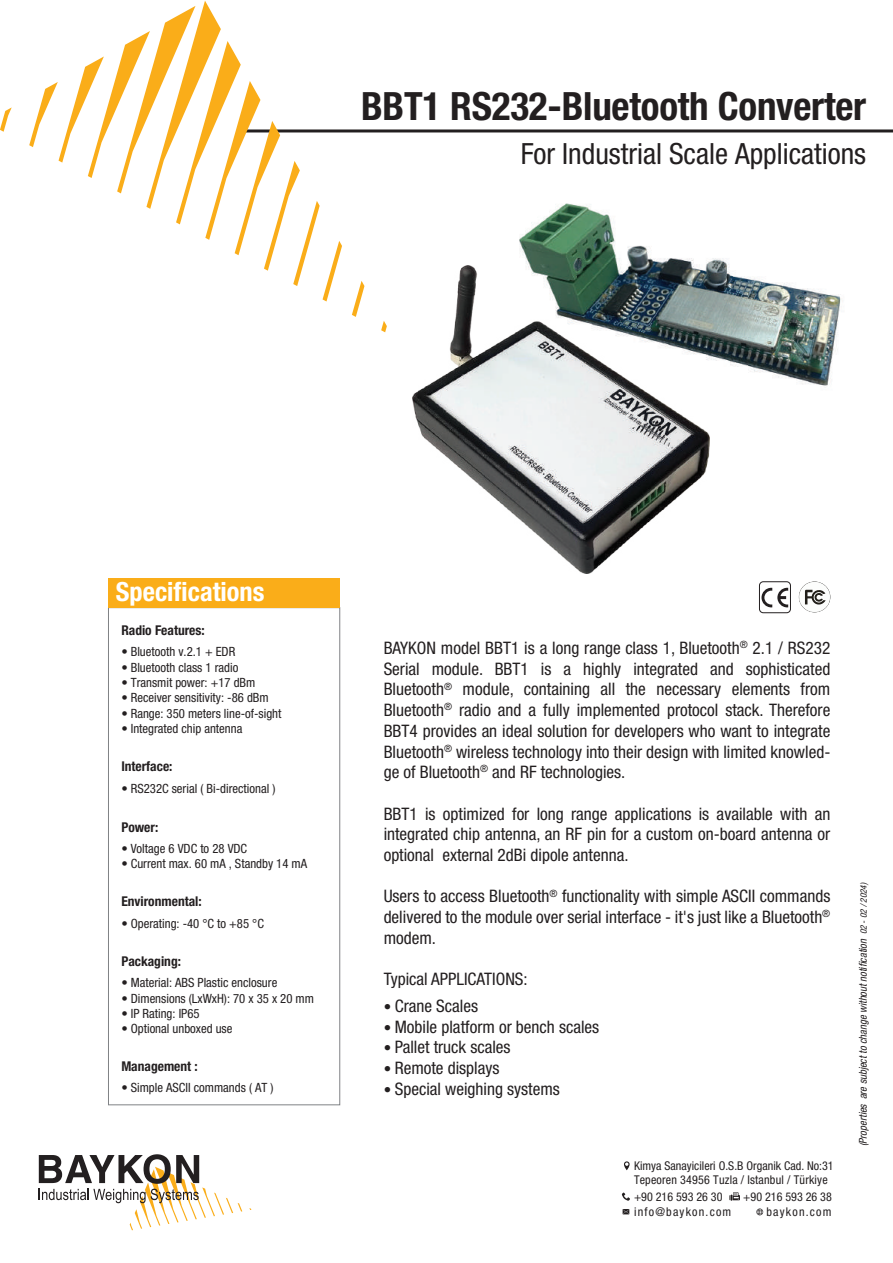
<style>
.page{position:relative;width:893px;height:1263px;background:#fff}
.page>*{position:absolute;margin:0;border:0;box-sizing:border-box;transform-origin:0 0}
.t1{font:700 condensed 39px "Helvetica Neue LT Pro";letter-spacing:-.005em;color:#231f20}
.t2{font:condensed 29.25px "Helvetica Neue LT Pro";color:#231f20}
.t3{font:700 condensed 26.4px "Helvetica Neue LT Pro";color:#fff}
.t4{font:condensed 17.25px/20.7px "Helvetica Neue LT Pro";color:#231f20;text-align:justify}
.t5{font:700 condensed 13.5px "Helvetica Neue LT Pro";color:#231f20}
.t6{font:condensed 12.75px "Helvetica Neue LT Pro";color:#231f20}
.t7{font:condensed 12px/14.5px "Helvetica Neue LT Pro";letter-spacing:.015em;color:#231f20}
.t8{font:condensed 12px/15.1px "Helvetica Neue LT Pro";letter-spacing:.1em;color:#231f20}
.t9{font:condensed 12px/15.1px "Helvetica Neue LT Pro";letter-spacing:.05em;color:#231f20;text-align:right}
.t10{font:italic condensed 10.8px "Helvetica Neue LT Pro";color:#231f20}
.s1{font-size:15px}
.s2{font-size:9px}
</style>
<div class="page">
<svg style="left:39px;top:1154px;width:203px;height:76px"></svg>
<hr style="left:240px;top:129px;width:653px;height:3px;background:#231f20">
<svg style="left:352px;top:281px;width:12px;height:36px"></svg>
<svg style="left:381px;top:321px;width:6px;height:11px"></svg>
<svg style="left:0;top:107px;width:12px;height:25px"></svg>
<svg style="left:29px;top:1px;width:313px;height:300px"></svg>
<svg style="left:623px;top:1209px;width:6px;height:5px"></svg>
<svg style="left:624px;top:1161px;width:6px;height:9px"></svg>
<svg style="left:622px;top:1192px;width:8px;height:9px"></svg>
<svg style="left:729px;top:1192px;width:11px;height:9px"></svg>
<svg style="left:756px;top:1208px;width:7px;height:7px"></svg>
<div style="left:108px;top:607px;width:232px;height:498px;border:1px solid #808285"></div>
<div style="left:108px;top:578px;width:232px;height:30px;background:#faad19"></div>
<svg style="left:798px;top:581px;width:33px;height:31px"></svg>
<svg style="left:761px;top:588px;width:27px;height:19px"></svg>
<div style="left:759px;top:581px;width:32px;height:32px;border:1px solid #231f20;border-radius:4px"></div>
<img style="left:519px;top:203px;width:324px;height:183px">
<img style="left:413px;top:265px;width:296px;height:308px">
<h1 class="t1" style="left:361px;top:83px;width:507px">BBT1 RS232-Bluetooth Converter</h1>
<h2 class="t2" style="left:521px;top:137px;width:347px">For Industrial Scale Applications</h2>
<h3 class="t3" style="left:116px;top:576px;width:150px">Specifications</h3>
<p class="t5" style="left:121px;top:622px;width:85px">Radio Features:</p>
<p class="t6" style="left:121px;top:644px;width:116px">• Bluetooth v.2.1 + EDR</p>
<p class="t6" style="left:121px;top:660px;width:119px">• Bluetooth class 1 radio</p>
<p class="t6" style="left:121px;top:675px;width:136px">• Transmit power: +17 dBm</p>
<p class="t6" style="left:121px;top:690px;width:149px">• Receiver sensitivity: -86 dBm</p>
<p class="t6" style="left:121px;top:706px;width:162px">• Range: 350 meters line-of-sight</p>
<p class="t6" style="left:121px;top:721px;width:123px">• Integrated chip antenna</p>
<p class="t5" style="left:121px;top:758px;width:53px">Interface:</p>
<p class="t6" style="left:121px;top:781px;width:156px">• RS232C serial ( Bi-directional )</p>
<p class="t5" style="left:121px;top:819px;width:38px">Power:</p>
<p class="t6" style="left:121px;top:841px;width:127px">• Voltage 6 VDC to 28 VDC</p>
<p class="t6" style="left:121px;top:856px;width:187px">• Current max. 60 mA , Standby 14 mA</p>
<p class="t5" style="left:121px;top:893px;width:82px">Environmental:</p>
<p class="t6" style="left:121px;top:916px;width:144px">• Operating: -40 °C to +85 °C</p>
<p class="t5" style="left:121px;top:953px;width:61px">Packaging:</p>
<p class="t6" style="left:121px;top:975px;width:157px">• Material: ABS Plastic enclosure</p>
<p class="t6" style="left:121px;top:991px;width:194px">• Dimensions (LxWxH): 70 x 35 x 20 mm</p>
<p class="t6" style="left:121px;top:1006px;width:80px">• IP Rating: IP65</p>
<p class="t6" style="left:121px;top:1021px;width:113px">• Optional unboxed use</p>
<p class="t5" style="left:121px;top:1057px;width:78px">Management :</p>
<p class="t6" style="left:121px;top:1080px;width:154px">• Simple ASCII commands ( AT )</p>
<p class="t4" style="left:384px;top:637px;width:448px">BAYKON model BBT1 is a long range class 1, Bluetooth<sup>®</sup> 2.1 / RS232<br>Serial module. BBT1 is a highly integrated and sophisticated Bluetooth<sup>®</sup> module, containing all the necessary elements from Bluetooth<sup>®</sup> radio and a fully implemented protocol stack. Therefore BBT4 provides an ideal solution for developers who want to integrate Bluetooth<sup>®</sup> wireless technology into their design with limited knowled&shy;ge of Bluetooth<sup>®</sup> and RF technologies.</p>
<p class="t4" style="left:384px;top:803px;width:448px">BBT1 is optimized for long range applications is available with an integrated chip antenna, an RF pin for a custom on-board antenna or optional external 2dBi dipole antenna.</p>
<p class="t4" style="left:384px;top:886px;width:448px">Users to access Bluetooth<sup>®</sup> functionality with simple ASCII commands delivered to the module over serial interface - it's just like a Bluetooth<sup>® </sup>modem.</p>
<p class="t4" style="left:384px;top:969px;width:146px">Typical APPLICATIONS:</p>
<p class="t4" style="left:384px;top:995px;width:96px"><span class="s1">•</span> Crane Scales</p>
<p class="t4" style="left:384px;top:1016px;width:217px"><span class="s1">•</span> Mobile platform or bench scales</p>
<p class="t4" style="left:384px;top:1037px;width:128px"><span class="s1">•</span> Pallet truck scales</p>
<p class="t4" style="left:384px;top:1057px;width:117px"><span class="s1">•</span> Remote displays</p>
<p class="t4" style="left:384px;top:1078px;width:178px"><span class="s1">•</span> Special weighing systems</p>
<p class="t7" style="left:634px;top:1158px;width:201px">Kimya Sanayicileri O.S.B Organik Cad. No:31<br>Tepeoren 34956 Tuzla / Istanbul / Türkiye</p>
<p class="t8" style="left:634px;top:1188px;width:99px">+90 216 593 26 30 info@baykon.com</p>
<p class="t9" style="left:743px;top:1188px;width:90px">+90 216 593 26 38 baykon.com</p>
<p class="t10" style="left:857px;top:1146px;width:265px;rotate:-90deg">(Properties are subject to change without notification <span class="s2">02 - 02 / 2024)</span></p>
</div>
